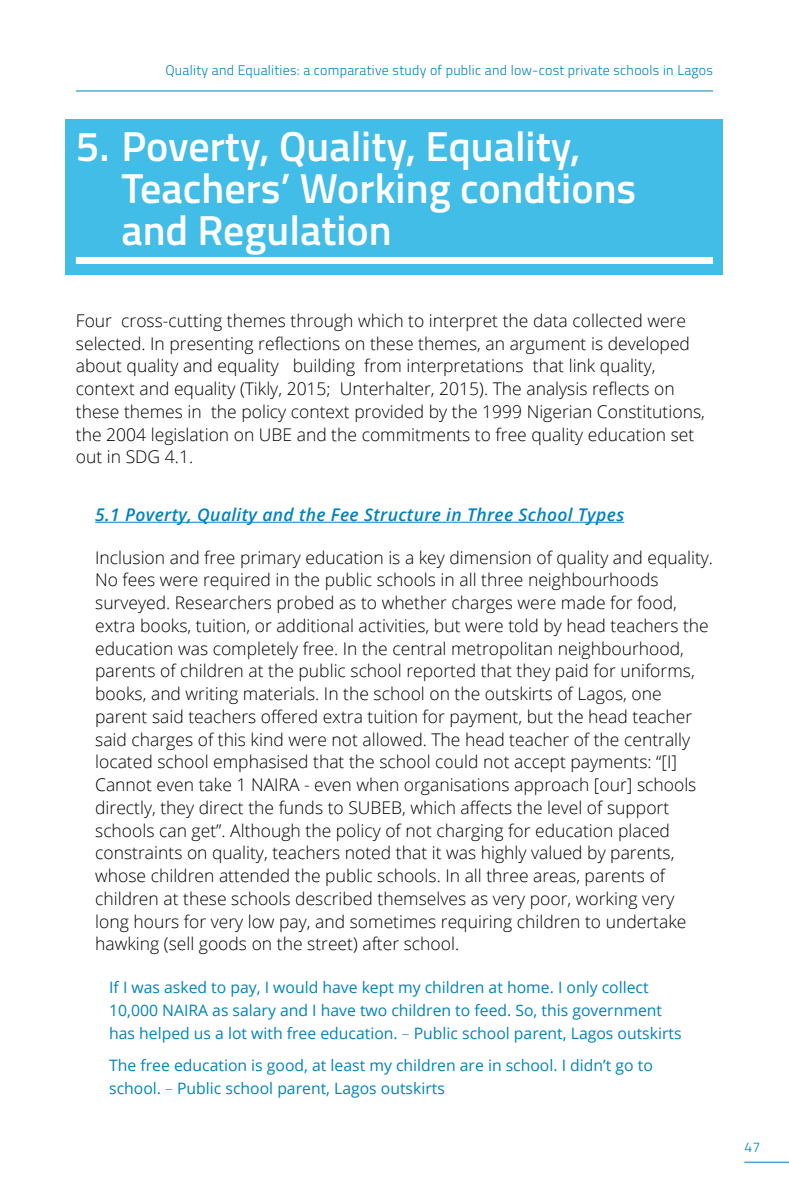
<style>
.page{position:relative;width:789px;height:1191px;background:#fff}
.page>*{position:absolute;margin:0;border:0;box-sizing:border-box;transform-origin:0 0}
.t1{font:600 42px/42px "Titillium";color:#fff}
.t2{font:300 17.5px/22.8px "Open Sans";color:#000}
.t3{font:italic 600 17.5px "Open Sans";letter-spacing:.02em;color:#0382bd}
.t4{font:15.75px/22.8px "Open Sans";color:#0083be}
.t5{font:300 14px "Titillium";letter-spacing:.02em;color:#0083be}
.s1{font-weight:300}
</style>
<div class="page">
<hr style="left:744px;top:1161px;width:45px;height:1px;background:#0083be">
<hr style="left:76px;top:91px;width:637px;height:1px;background:#0083be">
<div style="left:66px;top:119px;width:657px;height:156px;background:#42bde7"></div>
<div style="left:76px;top:257px;width:637px;height:7px;background:#fff"></div>
<hr style="left:95px;top:522px;width:529px;height:1px;background:#0382bd">
<p class="t5" style="left:165px;top:60px;width:549px">Quality and Equalities: a comparative study of public and low-cost private schools in Lagos</p>
<h1 class="t1" style="left:121px;top:123px;width:516px;text-indent:-45px">5. Poverty, Quality, Equality,<br>Teachers’ Working condtions and Regulation</h1>
<p class="t2" style="left:76px;top:309px;width:630px">Four cross-cutting themes through which to interpret the data collected were selected. In presenting reflections on these themes, an argument is developed about quality and equality building from interpretations that link quality, context and equality (Tikly, 2015; Unterhalter, 2015). The analysis reflects on these themes in the policy context provided by the 1999 Nigerian Constitutions, the 2004 legislation on UBE and the commitments to free quality education set out in SDG 4.1.</p>
<p class="t3" style="left:95px;top:502px;width:530px">5.1 Poverty, Quality and the Fee Structure in Three School Types</p>
<p class="t2" style="left:95px;top:545px;width:619px">Inclusion and free primary education is a key dimension of quality and equality.<br>No fees were required in the public schools in all three neighbourhoods surveyed. Researchers probed as to whether charges were made for food, extra books, tuition, or additional activities, but were told by head teachers the education was completely free. In the central metropolitan neighbourhood, parents of children at the public school reported that they paid for uniforms, books, and writing materials. In the school on the outskirts of Lagos, one parent said teachers offered extra tuition for payment, but the head teacher said charges of this kind were not allowed. The head teacher of the centrally located school emphasised that the school could not accept payments: “[I] Cannot even take 1 NAIRA - even when organisations approach [our] schools directly, they direct the funds to SUBEB, which affects the level of support schools can get”. Although the policy of not charging for education placed constraints on quality, teachers noted that it was highly valued by parents, whose children attended the public schools. In all three areas, parents of children at these schools described themselves as very poor, working very<br>long hours for very low pay, and sometimes requiring children to undertake hawking (sell goods on the street) after school.</p>
<p class="t4" style="left:109px;top:975px;width:574px">If I was asked to pay, I would have kept my children at home. I only collect<br>10,000 NAIRA as salary and I have two children to feed. So, this government has helped us a lot with free education. <span class="s1">–</span> Public school parent, Lagos outskirts</p>
<p class="t4" style="left:109px;top:1053px;width:545px">The free education is good, at least my children are in school. I didn’t go to school. <span class="s1">–</span> Public school parent, Lagos outskirts</p>
<p class="t5" style="left:744px;top:1136px;width:17px">47</p>
</div>
